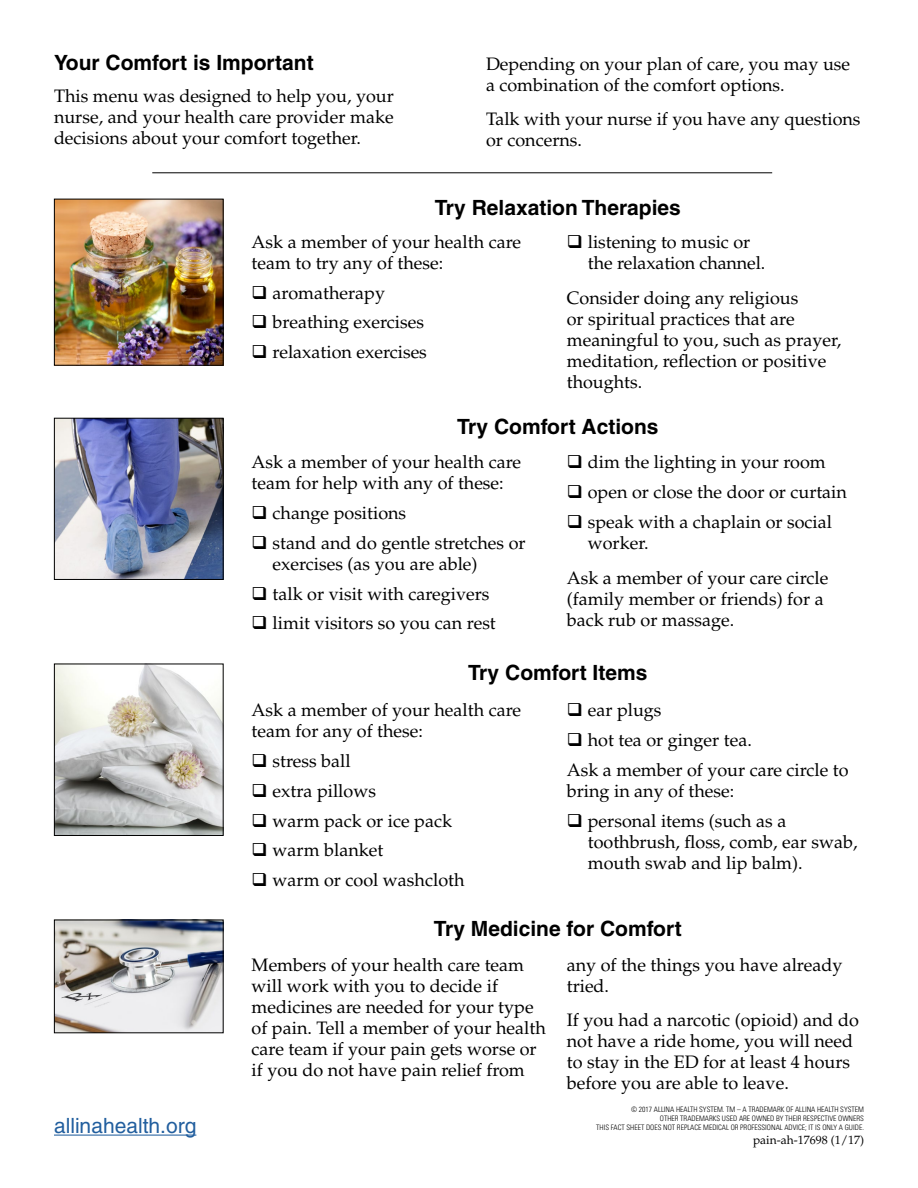
<style>
.page{position:relative;width:918px;height:1188px;background:#fff}
.page>*{position:absolute;margin:0;border:0;box-sizing:border-box;transform-origin:0 0}
.t1{font:700 21px "Helvetica";color:#000}
.t2{font:21px "Helvetica";color:#215e9e}
.t3{font:18px/21px "Palatino";color:#000}
.t4{font:12px "Palatino";color:#000}
.t5{font:300 condensed 7.5px/9px "Univers";color:#000;text-align:right}
</style>
<div class="page">
<hr style="left:54px;top:1135px;width:142px;height:1px;background:#215e9e">
<img style="left:56px;top:201px;width:166px;height:163px">
<div style="left:54px;top:199px;width:170px;height:167px;border:1px solid #000"></div>
<img style="left:56px;top:420px;width:166px;height:158px">
<div style="left:54px;top:418px;width:170px;height:162px;border:1px solid #000"></div>
<img style="left:56px;top:922px;width:166px;height:109px">
<div style="left:54px;top:920px;width:170px;height:113px;border:1px solid #000"></div>
<img style="left:56px;top:666px;width:166px;height:168px">
<div style="left:54px;top:664px;width:170px;height:172px;border:1px solid #000"></div>
<hr style="left:152px;top:172px;width:620px;height:1px;background:#000">
<p class="t1" style="left:54px;top:50px;width:261px">Your Comfort is Important</p>
<p class="t3" style="left:54px;top:86px;width:341px;text-align:justify">This menu was designed to help you, your nurse, and your health care provider make decisions about your comfort together.</p>
<p class="t3" style="left:486px;top:53px;width:366px">Depending on your plan of care, you may use a combination of the comfort options.</p>
<p class="t3" style="left:486px;top:109px;width:376px">Talk with your nurse if you have any questions or concerns.</p>
<p class="t1" style="left:435px;top:195px;width:248px">Try Relaxation Therapies</p>
<p class="t3" style="left:252px;top:231px;width:271px">Ask a member of your health care team to try any of these:</p>
<p class="t3" style="left:273px;top:278px;width:156px;line-height:29.7px">aromatherapy breathing exercises relaxation exercises</p>
<p class="t3" style="left:588px;top:231px;width:179px">listening to music or the relaxation channel.</p>
<p class="t3" style="left:567px;top:287px;width:276px">Consider doing any religious<br>or spiritual practices that are meaningful to you, such as prayer, meditation, reflection or positive thoughts.</p>
<p class="t1" style="left:457px;top:414px;width:203px">Try Comfort Actions</p>
<p class="t3" style="left:252px;top:452px;width:271px">Ask a member of your health care team for help with any of these:</p>
<p class="t3" style="left:273px;top:499px;width:255px;line-height:29.7px">change positions<br>stand and do gentle stretches or</p>
<p class="t3" style="left:273px;top:549px;width:225px;line-height:29.7px">exercises (as you are able) talk or visit with caregivers limit visitors so you can rest</p>
<p class="t3" style="left:588px;top:448px;width:261px;line-height:29.7px">dim the lighting in your room open or close the door or curtain speak with a chaplain or social</p>
<p class="t3" style="left:567px;top:525px;width:263px;line-height:35.1px;text-indent:21px">worker.<br>Ask a member of your care circle</p>
<p class="t3" style="left:567px;top:588px;width:258px">(family member or friends) for a back rub or massage.</p>
<p class="t1" style="left:468px;top:660px;width:181px">Try Comfort Items</p>
<p class="t3" style="left:252px;top:700px;width:271px">Ask a member of your health care team for any of these:</p>
<p class="t3" style="left:273px;top:747px;width:193px;line-height:29.7px">stress ball<br>extra pillows<br>warm pack or ice pack warm blanket<br>warm or cool washcloth</p>
<p class="t3" style="left:588px;top:700px;width:75px">ear plugs</p>
<p class="t3" style="left:588px;top:730px;width:166px">hot tea or ginger tea.</p>
<p class="t3" style="left:567px;top:759px;width:283px">Ask a member of your care circle to</p>
<p class="t3" style="left:588px;top:776px;width:200px;line-height:30px;text-indent:-21px">bring in any of these: personal items (such as a</p>
<p class="t3" style="left:588px;top:831px;width:271px">toothbrush, floss, comb, ear swab, mouth swab and lip balm).</p>
<p class="t1" style="left:434px;top:916px;width:249px">Try Medicine for Comfort</p>
<p class="t3" style="left:252px;top:954px;width:296px">Members of your health care team will work with you to decide if medicines are needed for your type of pain. Tell a member of your health care team if your pain gets worse or if you do not have pain relief from</p>
<p class="t3" style="left:567px;top:954px;width:277px">any of the things you have already tried.</p>
<p class="t3" style="left:567px;top:1010px;width:294px">If you had a narcotic (opioid) and do not have a ride home, you will need to stay in the ED for at least 4 hours before you are able to leave.</p>
<p class="t2" style="left:54px;top:1113px;width:144px">allinahealth.org</p>
<p class="t5" style="left:596px;top:1105px;width:269px">© 2017 ALLINA HEALTH SYSTEM. TM – A TRADEMARK OF ALLINA HEALTH SYSTEM<br>OTHER TRADEMARKS USED ARE OWNED BY THEIR RESPECTIVE OWNERS<br>THIS FACT SHEET DOES NOT REPLACE MEDICAL OR PROFESSIONAL ADVICE; IT IS ONLY A GUIDE.</p>
<p class="t4" style="left:753px;top:1133px;width:112px">pain-ah-17698 (1/17)</p>
</div>
